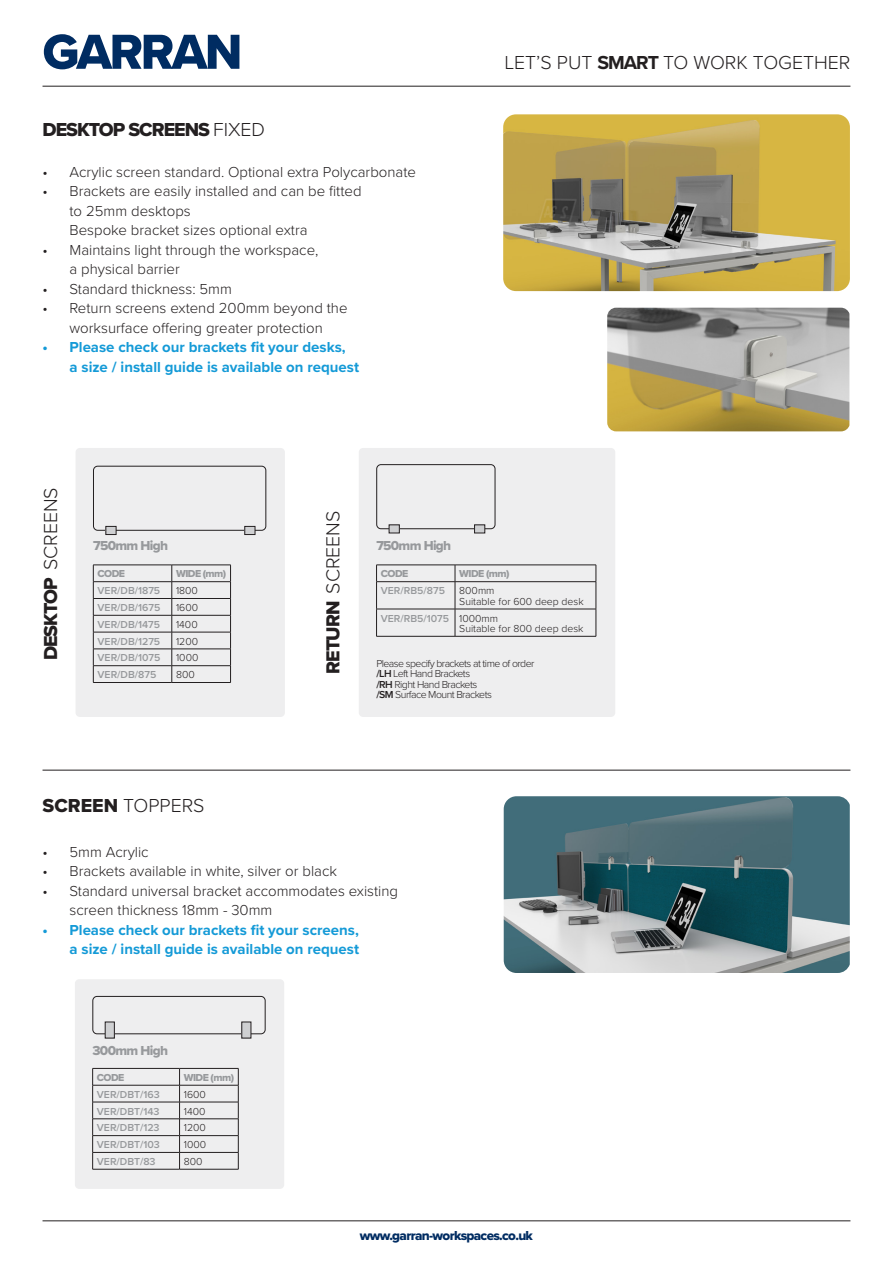
<style>
.page{position:relative;width:893px;height:1263px;background:#fff}
.page>*{position:absolute;margin:0;border:0;box-sizing:border-box;transform-origin:0 0}
.t1{font:51px "Proxima Nova Extrabld";letter-spacing:-.05em;color:#002c62}
.t2{font:300 19.5px "Proxima Nova";color:#231f20}
.t3{font:19.5px "Proxima Nova Extrabld";letter-spacing:-.05em;color:#231f20}
.t4{font:300 15px/19.5px "Proxima Nova";color:#231f20}
.t5{font:700 15px/19.5px "Proxima Nova";color:#149ad7}
.t6{font:13.5px "Proxima Nova Extrabld";letter-spacing:-.05em;color:#002c62}
.t7{font:13.5px "Proxima Nova Extrabld";letter-spacing:-.05em;color:#97999c}
.t8{font:600 10.5px "Proxima Nova";color:#97999c}
.t9{font:300 10.5px "Proxima Nova";color:#231f20}
.t10{font:300 10.5px/10.5px "Proxima Nova";letter-spacing:-.05em;color:#231f20}
.t11{font:10.5px "Proxima Nova Extrabld";letter-spacing:-.05em;color:#97999c}
.s1{font-family:"Proxima Nova";font-weight:300}
.s2{font-weight:700}
.s3{font-family:"Proxima Nova Extrabld";font-weight:400}
.s4{font-weight:600}
</style>
<div class="page">
<hr style="left:43px;top:1220px;width:807px;height:1px;background:#231f20">
<hr style="left:43px;top:86px;width:807px;height:1px;background:#231f20">
<div style="left:76px;top:448px;width:209px;height:269px;background:#eeeeef;border-radius:4px"></div>
<div style="left:93px;top:466px;width:173px;height:65px;border:1px solid #231f20;border-radius:4px"></div>
<hr style="left:93px;top:565px;width:79px;height:1px;background:#231f20">
<hr style="left:172px;top:565px;width:59px;height:1px;background:#231f20">
<hr style="left:93px;top:581px;width:79px;height:1px;background:#231f20">
<hr style="left:172px;top:581px;width:59px;height:1px;background:#231f20">
<hr style="left:93px;top:598px;width:79px;height:1px;background:#231f20">
<hr style="left:172px;top:598px;width:59px;height:1px;background:#231f20">
<hr style="left:93px;top:615px;width:79px;height:1px;background:#231f20">
<hr style="left:172px;top:615px;width:59px;height:1px;background:#231f20">
<hr style="left:93px;top:632px;width:79px;height:1px;background:#231f20">
<hr style="left:172px;top:632px;width:59px;height:1px;background:#231f20">
<hr style="left:93px;top:649px;width:79px;height:1px;background:#231f20">
<hr style="left:172px;top:649px;width:59px;height:1px;background:#231f20">
<hr style="left:93px;top:665px;width:79px;height:1px;background:#231f20">
<svg style="left:93px;top:565px;width:1px;height:117px"></svg>
<hr style="left:172px;top:665px;width:59px;height:1px;background:#231f20">
<svg style="left:172px;top:565px;width:1px;height:117px"></svg>
<svg style="left:230px;top:565px;width:1px;height:117px"></svg>
<hr style="left:93px;top:682px;width:79px;height:1px;background:#231f20">
<hr style="left:172px;top:682px;width:59px;height:1px;background:#231f20">
<hr style="left:43px;top:770px;width:807px;height:1px;background:#231f20">
<img style="left:503px;top:114px;width:347px;height:177px">
<div style="left:106px;top:526px;width:10px;height:8px;background:#cfd0d2"></div>
<div style="left:106px;top:526px;width:10px;height:9px;border:1px solid #231f20"></div>
<div style="left:245px;top:526px;width:10px;height:8px;background:#cfd0d2"></div>
<div style="left:245px;top:526px;width:10px;height:9px;border:1px solid #231f20"></div>
<div style="left:359px;top:448px;width:256px;height:269px;background:#eeeeef;border-radius:4px"></div>
<div style="left:376px;top:464px;width:119px;height:65px;border:1px solid #231f20;border-radius:4px"></div>
<hr style="left:376px;top:565px;width:79px;height:1px;background:#231f20">
<hr style="left:455px;top:565px;width:141px;height:1px;background:#231f20">
<hr style="left:376px;top:581px;width:79px;height:1px;background:#231f20">
<hr style="left:455px;top:581px;width:141px;height:1px;background:#231f20">
<hr style="left:376px;top:609px;width:79px;height:1px;background:#231f20">
<svg style="left:376px;top:565px;width:1px;height:71px"></svg>
<hr style="left:455px;top:609px;width:141px;height:1px;background:#231f20">
<svg style="left:455px;top:565px;width:1px;height:71px"></svg>
<svg style="left:596px;top:565px;width:1px;height:71px"></svg>
<hr style="left:376px;top:636px;width:79px;height:1px;background:#231f20">
<hr style="left:455px;top:636px;width:141px;height:1px;background:#231f20">
<div style="left:389px;top:525px;width:10px;height:8px;background:#cfd0d2"></div>
<div style="left:475px;top:525px;width:10px;height:8px;background:#cfd0d2"></div>
<div style="left:474px;top:525px;width:11px;height:8px;border:1px solid #231f20"></div>
<img style="left:607px;top:308px;width:242px;height:123px">
<div style="left:75px;top:979px;width:209px;height:210px;background:#eeeeef;border-radius:4px"></div>
<div style="left:92px;top:996px;width:174px;height:38px;border:1px solid #231f20;border-radius:4px"></div>
<hr style="left:92px;top:1068px;width:88px;height:1px;background:#231f20">
<hr style="left:180px;top:1068px;width:58px;height:1px;background:#231f20">
<hr style="left:92px;top:1085px;width:88px;height:1px;background:#231f20">
<hr style="left:180px;top:1085px;width:58px;height:1px;background:#231f20">
<hr style="left:92px;top:1102px;width:88px;height:1px;background:#231f20">
<hr style="left:180px;top:1102px;width:58px;height:1px;background:#231f20">
<hr style="left:92px;top:1118px;width:88px;height:1px;background:#231f20">
<hr style="left:180px;top:1118px;width:58px;height:1px;background:#231f20">
<hr style="left:92px;top:1135px;width:88px;height:1px;background:#231f20">
<hr style="left:180px;top:1135px;width:58px;height:1px;background:#231f20">
<hr style="left:92px;top:1152px;width:88px;height:1px;background:#231f20">
<svg style="left:92px;top:1068px;width:1px;height:101px"></svg>
<hr style="left:180px;top:1152px;width:58px;height:1px;background:#231f20">
<svg style="left:179px;top:1068px;width:1px;height:101px"></svg>
<svg style="left:238px;top:1068px;width:1px;height:101px"></svg>
<hr style="left:92px;top:1169px;width:88px;height:1px;background:#231f20">
<hr style="left:180px;top:1169px;width:58px;height:1px;background:#231f20">
<div style="left:105px;top:1022px;width:9px;height:16px;background:#cfd0d2"></div>
<div style="left:105px;top:1022px;width:10px;height:16px;border:1px solid #231f20"></div>
<div style="left:242px;top:1022px;width:9px;height:16px;background:#cfd0d2"></div>
<img style="left:504px;top:796px;width:346px;height:177px">
<p class="t1" style="left:43px;top:14px;width:201px">GARRAN</p>
<p class="t3" style="left:43px;top:115px;width:224px">DESKTOP SCREENS <span class="s1">FIXED</span></p>
<p class="t4" style="left:43px;top:161px;width:375px">• Acrylic screen standard. Optional extra Polycarbonate</p>
<p class="t4" style="left:70px;top:180px;width:294px;text-indent:-27px">• Brackets are easily installed and can be fitted to 25mm desktops<br>Bespoke bracket sizes optional extra</p>
<p class="t4" style="left:70px;top:239px;width:250px;text-indent:-27px">• Maintains light through the workspace, a physical barrier</p>
<p class="t4" style="left:43px;top:278px;width:191px">• Standard thickness: 5mm</p>
<p class="t4" style="left:43px;top:297px;width:306px;text-align:center">• Return screens extend 200mm beyond the worksurface offering greater protection</p>
<p class="t5" style="left:70px;top:337px;width:291px;text-indent:-27px">• Please check our brackets fit your desks,<br>a size / install guide is available on request</p>
<p class="t2" style="left:504px;top:48px;width:347px">LET’S PUT <span class="s2">SMART</span> TO WORK TOGETHER</p>
<p class="t3" style="left:36px;top:660px;width:174px;rotate:-90deg">DESKTOP <span class="s1">SCREENS</span></p>
<p class="t7" style="left:93px;top:535px;width:76px">750mm High</p>
<p class="t11" style="left:98px;top:566px;width:29px">CODE</p>
<p class="t11" style="left:176px;top:566px;width:52px">WIDE (mm)</p>
<p class="t8" style="left:98px;top:583px;width:64px">VER/DB/1875</p>
<p class="t9" style="left:176px;top:583px;width:23px">1800</p>
<p class="t8" style="left:98px;top:600px;width:64px">VER/DB/1675</p>
<p class="t9" style="left:176px;top:600px;width:24px">1600</p>
<p class="t8" style="left:98px;top:616px;width:64px">VER/DB/1475</p>
<p class="t9" style="left:176px;top:616px;width:23px">1400</p>
<p class="t8" style="left:98px;top:633px;width:64px">VER/DB/1275</p>
<p class="t9" style="left:176px;top:633px;width:24px">1200</p>
<p class="t8" style="left:98px;top:650px;width:64px">VER/DB/1075</p>
<p class="t9" style="left:176px;top:650px;width:24px">1000</p>
<p class="t8" style="left:98px;top:667px;width:60px">VER/DB/875</p>
<p class="t9" style="left:176px;top:667px;width:20px">800</p>
<p class="t2" style="left:318px;top:674px;width:164px;rotate:-90deg"><span class="s3">RETURN</span> SCREENS</p>
<p class="t7" style="left:376px;top:535px;width:76px">750mm High</p>
<p class="t11" style="left:381px;top:566px;width:29px">CODE</p>
<p class="t11" style="left:459px;top:566px;width:52px">WIDE (mm)</p>
<p class="t8" style="left:381px;top:583px;width:66px">VER/RB5/875</p>
<p class="t9" style="left:459px;top:583px;width:37px">800mm</p>
<p class="t9" style="left:459px;top:593px;width:126px">Suitable for 600 deep desk</p>
<p class="t8" style="left:381px;top:610px;width:70px">VER/RB5/1075</p>
<p class="t9" style="left:459px;top:610px;width:40px">1000mm</p>
<p class="t9" style="left:459px;top:621px;width:126px">Suitable for 800 deep desk</p>
<p class="t10" style="left:376px;top:657px;width:160px">Please specify brackets at time of order <span class="s4">/LH</span> Left Hand Brackets</p>
<p class="t10" style="left:376px;top:678px;width:102px"><span class="s4">/RH</span> Right Hand Brackets</p>
<p class="t10" style="left:376px;top:689px;width:117px"><span class="s4">/SM</span> Surface Mount Brackets</p>
<p class="t2" style="left:43px;top:791px;width:164px"><span class="s3">SCREEN</span> TOPPERS</p>
<p class="t4" style="left:43px;top:841px;width:108px">• 5mm Acrylic</p>
<p class="t4" style="left:43px;top:860px;width:296px">• Brackets available in white, silver or black</p>
<p class="t4" style="left:70px;top:880px;width:330px;text-indent:-27px">• Standard universal bracket accommodates existing screen thickness 18mm - 30mm</p>
<p class="t5" style="left:43px;top:919px;width:318px;text-align:right">• Please check our brackets fit your screens, a size / install guide is available on request</p>
<p class="t7" style="left:92px;top:1040px;width:77px">300mm High</p>
<p class="t11" style="left:97px;top:1069px;width:29px">CODE</p>
<p class="t11" style="left:184px;top:1069px;width:52px">WIDE (mm)</p>
<p class="t8" style="left:97px;top:1086px;width:64px">VER/DBT/163</p>
<p class="t9" style="left:184px;top:1086px;width:24px">1600</p>
<p class="t8" style="left:97px;top:1103px;width:64px">VER/DBT/143</p>
<p class="t9" style="left:184px;top:1103px;width:23px">1400</p>
<p class="t8" style="left:97px;top:1120px;width:64px">VER/DBT/123</p>
<p class="t9" style="left:184px;top:1120px;width:24px">1200</p>
<p class="t8" style="left:97px;top:1137px;width:64px">VER/DBT/103</p>
<p class="t9" style="left:184px;top:1137px;width:24px">1000</p>
<p class="t8" style="left:97px;top:1153px;width:60px">VER/DBT/83</p>
<p class="t9" style="left:184px;top:1153px;width:20px">800</p>
<p class="t6" style="left:360px;top:1226px;width:175px">www.garran-workspaces.co.uk</p>
</div>
